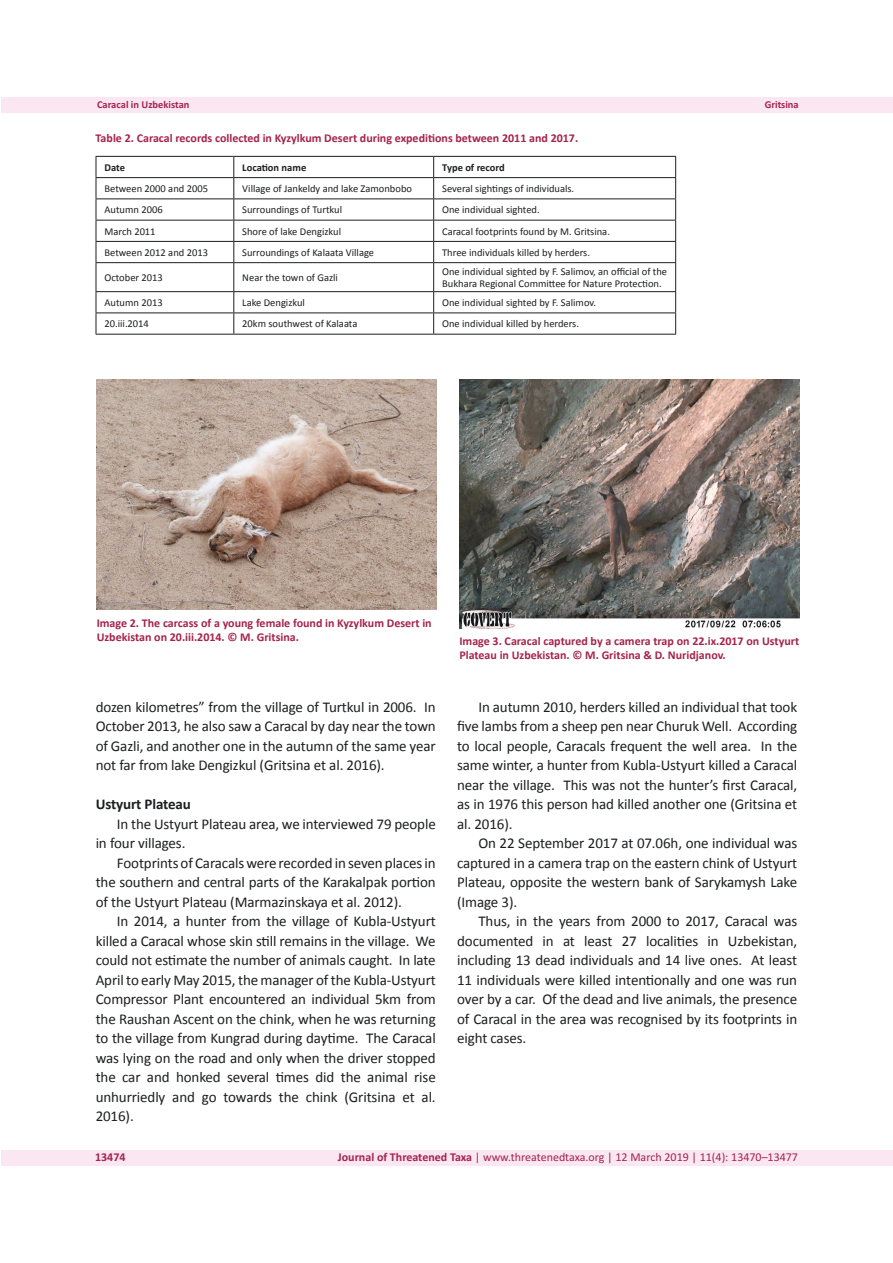
<style>
.page{position:relative;width:893px;height:1263px;background:#fff}
.page>*{position:absolute;margin:0;border:0;box-sizing:border-box;transform-origin:0 0}
.t1{font:15px/19.5px "Calibri";letter-spacing:-.01em;color:#1d1e1f;text-align:justify}
.t2{font:700 15px "Calibri";color:#1d1e1f}
.t3{font:700 12px/14.4px "Calibri";color:#a5234c}
.t4{font:12px "Calibri 2";color:#a5234c}
.t5{font:12px "Calibri Bold 2";color:#a5234c}
.t6{font:10.5px/12.6px "Calibri";color:#1d1e1f}
.t7{font:10.5px "Calibri Bold 2";color:#a5234c}
.t8{font:10.5px "Calibri Bold 2";color:#1d1e1f}
.t9{font:700 10.5px "Calibri";color:#1d1e1f}
.s1{font-family:"Calibri Bold 2"}
</style>
<div class="page">
<div style="left:1px;top:97px;width:891px;height:15px;background:#fae7f2"></div>
<div style="left:1px;top:1150px;width:892px;height:16px;background:#fae7f2"></div>
<hr style="left:96px;top:156px;width:138px;height:1px;background:#1d1e1f">
<hr style="left:234px;top:156px;width:200px;height:1px;background:#1d1e1f">
<hr style="left:434px;top:156px;width:242px;height:1px;background:#1d1e1f">
<hr style="left:96px;top:177px;width:138px;height:1px;background:#1d1e1f">
<hr style="left:234px;top:177px;width:200px;height:1px;background:#1d1e1f">
<hr style="left:434px;top:177px;width:242px;height:1px;background:#1d1e1f">
<hr style="left:96px;top:198px;width:138px;height:1px;background:#1d1e1f">
<hr style="left:234px;top:198px;width:200px;height:1px;background:#1d1e1f">
<hr style="left:434px;top:198px;width:242px;height:1px;background:#1d1e1f">
<hr style="left:96px;top:220px;width:138px;height:1px;background:#1d1e1f">
<hr style="left:234px;top:220px;width:200px;height:1px;background:#1d1e1f">
<hr style="left:434px;top:220px;width:242px;height:1px;background:#1d1e1f">
<hr style="left:96px;top:241px;width:138px;height:1px;background:#1d1e1f">
<hr style="left:234px;top:241px;width:200px;height:1px;background:#1d1e1f">
<hr style="left:434px;top:241px;width:242px;height:1px;background:#1d1e1f">
<hr style="left:96px;top:262px;width:138px;height:1px;background:#1d1e1f">
<hr style="left:234px;top:262px;width:200px;height:1px;background:#1d1e1f">
<hr style="left:434px;top:262px;width:242px;height:1px;background:#1d1e1f">
<hr style="left:96px;top:291px;width:138px;height:1px;background:#1d1e1f">
<hr style="left:234px;top:291px;width:200px;height:1px;background:#1d1e1f">
<hr style="left:434px;top:291px;width:242px;height:1px;background:#1d1e1f">
<hr style="left:96px;top:313px;width:138px;height:1px;background:#1d1e1f">
<hr style="left:234px;top:313px;width:200px;height:1px;background:#1d1e1f">
<hr style="left:434px;top:313px;width:242px;height:1px;background:#1d1e1f">
<hr style="left:96px;top:334px;width:138px;height:1px;background:#1d1e1f">
<hr style="left:234px;top:334px;width:200px;height:1px;background:#1d1e1f">
<hr style="left:434px;top:334px;width:242px;height:1px;background:#1d1e1f">
<svg style="left:96px;top:157px;width:1px;height:177px"></svg>
<svg style="left:233px;top:157px;width:1px;height:177px"></svg>
<svg style="left:433px;top:157px;width:1px;height:177px"></svg>
<svg style="left:675px;top:157px;width:1px;height:177px"></svg>
<img style="left:459px;top:380px;width:340px;height:248px">
<img style="left:97px;top:380px;width:339px;height:230px">
<p class="t7" style="left:97px;top:98px;width:94px">Caracal in Uzbekistan</p>
<p class="t7" style="left:765px;top:98px;width:35px">Gritsina</p>
<p class="t3" style="left:96px;top:131px;width:484px">Table 2. Caracal records collected in Kyzylkum Desert during expeditions between 2011 and 2017.</p>
<p class="t8" style="left:104px;top:161px;width:22px">Date</p>
<p class="t9" style="left:242px;top:161px;width:65px">Location name</p>
<p class="t8" style="left:442px;top:161px;width:64px">Type of record</p>
<p class="t6" style="left:104px;top:182px;width:105px">Between 2000 and 2005</p>
<p class="t6" style="left:242px;top:182px;width:171px">Village of Jankeldy and lake Zamonbobo</p>
<p class="t6" style="left:442px;top:182px;width:134px">Several sightings of individuals.</p>
<p class="t6" style="left:104px;top:204px;width:60px">Autumn 2006</p>
<p class="t6" style="left:242px;top:204px;width:101px">Surroundings of Turtkul</p>
<p class="t6" style="left:442px;top:204px;width:99px">One individual sighted.</p>
<p class="t6" style="left:104px;top:225px;width:53px">March 2011</p>
<p class="t6" style="left:242px;top:225px;width:100px">Shore of lake Dengizkul</p>
<p class="t6" style="left:442px;top:225px;width:169px">Caracal footprints found by M. Gritsina.</p>
<p class="t6" style="left:104px;top:246px;width:105px">Between 2012 and 2013</p>
<p class="t6" style="left:242px;top:246px;width:133px">Surroundings of Kalaata Village</p>
<p class="t6" style="left:442px;top:246px;width:149px">Three individuals killed by herders.</p>
<p class="t6" style="left:104px;top:271px;width:60px">October 2013</p>
<p class="t6" style="left:242px;top:271px;width:97px">Near the town of Gazli</p>
<p class="t6" style="left:442px;top:265px;width:226px">One individual sighted by F. Salimov, an official of the<br>Bukhara Regional Committee for Nature Protection.</p>
<p class="t6" style="left:104px;top:296px;width:60px">Autumn 2013</p>
<p class="t6" style="left:242px;top:296px;width:64px">Lake Dengizkul</p>
<p class="t6" style="left:442px;top:296px;width:155px">One individual sighted by F. Salimov.</p>
<p class="t6" style="left:104px;top:318px;width:46px">20.iii.2014</p>
<p class="t6" style="left:242px;top:318px;width:117px">20km southwest of Kalaata</p>
<p class="t6" style="left:442px;top:318px;width:138px">One individual killed by herders.</p>
<p class="t3" style="left:97px;top:615px;width:337px">Image 2. The carcass of a young female found in Kyzylkum Desert in<br>Uzbekistan on 20.iii.2014. © M. Gritsina.</p>
<p class="t1" style="left:96px;top:697px;width:342px">dozen kilometres” from the village of Turtkul in 2006. In October 2013, he also saw a Caracal by day near the town of Gazli, and another one in the autumn of the same year not far from lake Dengizkul (Gritsina et al. 2016).</p>
<p class="t2" style="left:96px;top:795px;width:97px">Ustyurt Plateau</p>
<p class="t1" style="left:96px;top:814px;width:342px;text-indent:21px">In the Ustyurt Plateau area, we interviewed 79 people in four villages.</p>
<p class="t1" style="left:96px;top:853px;width:342px;text-indent:21px">Footprints of Caracals were recorded in seven places in the southern and central parts of the Karakalpak portion of the Ustyurt Plateau (Marmazinskaya et al. 2012).</p>
<p class="t1" style="left:96px;top:912px;width:342px;text-indent:21px">In 2014, a hunter from the village of Kubla-Ustyurt killed a Caracal whose skin still remains in the village. We could not estimate the number of animals caught. In late April to early May 2015, the manager of the Kubla-Ustyurt Compressor Plant encountered an individual 5km from the Raushan Ascent on the chink, when he was returning to the village from Kungrad during daytime. The Caracal was lying on the road and only when the driver stopped the car and honked several times did the animal rise unhurriedly and go towards the chink (Gritsina et al.<br>2016).</p>
<p class="t3" style="left:459px;top:633px;width:341px">Image 3. Caracal captured by a camera trap on 22.ix.2017 on Ustyurt<br>Plateau in Uzbekistan. © M. Gritsina &amp; D. Nuridjanov.</p>
<p class="t1" style="left:457px;top:697px;width:342px;text-indent:21px">In autumn 2010, herders killed an individual that took five lambs from a sheep pen near Churuk Well. According to local people, Caracals frequent the well area. In the same winter, a hunter from Kubla-Ustyurt killed a Caracal near the village. This was not the hunter’s first Caracal, as in 1976 this person had killed another one (Gritsina et al. 2016).</p>
<p class="t1" style="left:457px;top:834px;width:342px;text-indent:21px">On 22 September 2017 at 07.06h, one individual was captured in a camera trap on the eastern chink of Ustyurt Plateau, opposite the western bank of Sarykamysh Lake (Image 3).</p>
<p class="t1" style="left:457px;top:912px;width:342px;text-indent:21px">Thus, in the years from 2000 to 2017, Caracal was documented in at least 27 localities in Uzbekistan, including 13 dead individuals and 14 live ones. At least 11 individuals were killed intentionally and one was run over by a car. Of the dead and live animals, the presence of Caracal in the area was recognised by its footprints in eight cases.</p>
<p class="t5" style="left:95px;top:1150px;width:32px">13474</p>
<p class="t4" style="left:338px;top:1150px;width:462px"><span class="s1">Journal of Threatened Taxa</span> | www.threatenedtaxa.org | 12 March 2019 | 11(4): 13470–13477</p>
</div>
